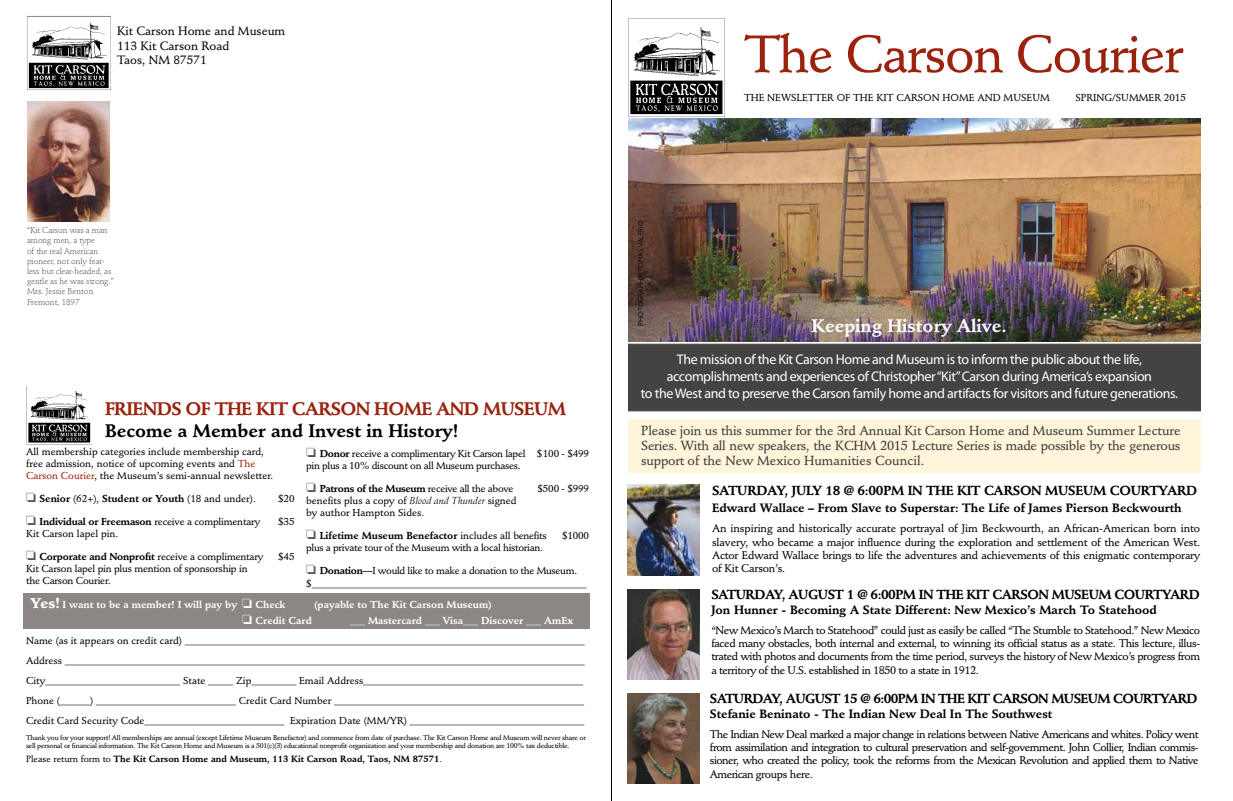
<style>
.page{position:relative;width:1233px;height:801px;background:#fff}
.page>*{position:absolute;margin:0;border:0;box-sizing:border-box;transform-origin:0 0}
.t1{font:500 52px "Stempel Schneidler";letter-spacing:-.03em;color:#9b220c}
.t2{font:700 18px "Stempel Schneidler";letter-spacing:-.04em;color:#9b220c}
.t3{font:700 18px "Stempel Schneidler";color:#000}
.t4{font:700 18px "Stempel Schneidler";color:#fff}
.t5{font:14px/16.8px "Myriad Pro";letter-spacing:-.03em;color:#fff;text-align:center}
.t6{font:500 13px/15px "Stempel Schneidler";color:#3e3a39;text-align:justify}
.t7{font:700 13px "Stempel Schneidler";letter-spacing:-.04em;color:#000}
.t8{font:700 13px "Stempel Schneidler";letter-spacing:-.02em;color:#000}
.t9{font:700 12px "Stempel Schneidler";color:#000}
.t10{font:500 12px/14.4px "Stempel Schneidler";color:#000}
.t11{font:500 11px/13.2px "Stempel Schneidler";letter-spacing:-.04em;color:#000;text-align:justify}
.t12{font:500 10px/20px "Stempel Schneidler";color:#000}
.t13{font:500 10px/12px "Stempel Schneidler";letter-spacing:-.03em;color:#000}
.t14{font:700 10px "Stempel Schneidler";letter-spacing:-.02em;color:#000}
.t15{font:700 10px "Stempel Schneidler";color:#fff}
.t16{font:500 10px/12px "Stempel Schneidler";letter-spacing:-.02em;color:#000}
.t17{font:700 9px "Stempel Schneidler";color:#000}
.t18{font:300 8.5px/10.2px "Stempel Schneidler";letter-spacing:-.01em;color:#3d4042}
.t19{font:500 7px/8.4px "Stempel Schneidler";letter-spacing:-.03em;color:#000}
.t20{font:7px "Gill Sans";color:#000}
.s1{color:#9b220c}
.s2{color:#545555}
.s3{font-weight:500}
.s4{font-weight:700}
.s5{font-weight:400;font-style:italic}
.s6{font-weight:900;font-size:14px}
</style>
<div class="page">
<div style="left:628px;top:419px;width:573px;height:53px;background:#fff5db"></div>
<img style="left:628px;top:118px;width:573px;height:223px">
<div style="left:628px;top:344px;width:573px;height:67px;background:#454342;border:1px solid #454342"></div>
<div style="left:23px;top:593px;width:567px;height:36px;background:#8c8785"></div>
<img style="left:628px;top:18px;width:97px;height:99px">
<hr style="left:611px;top:0;width:1px;height:801px;background:#000">
<img style="left:26px;top:386px;width:66px;height:58px">
<img style="left:628px;top:485px;width:72px;height:90px">
<img style="left:628px;top:589px;width:72px;height:90px">
<img style="left:628px;top:693px;width:72px;height:90px">
<img style="left:27px;top:16px;width:84px;height:74px">
<img style="left:27px;top:102px;width:82px;height:119px">
<p class="t10" style="left:117px;top:24px;width:170px">Kit Carson Home and Museum<br>113 Kit Carson Road<br>Taos, NM 87571</p>
<p class="t18" style="left:27px;top:225px;width:88px">“Kit Carson was a man among men, a type<br>of the real American pioneer, not only fear&shy;less but clear-headed, as gentle as he was strong.”<br>Mrs. Jessie Benton<br>Fremont, 1897</p>
<h2 class="t2" style="left:105px;top:398px;width:463px">Friends of the kit carson h ome and museum</h2>
<h2 class="t3" style="left:105px;top:420px;width:355px">Become a Member and Invest in History!</h2>
<p class="t12" style="left:26px;top:446px;width:249px;line-height:12px">All membership categories include membership card, free admission, notice of upcoming events and <span class="s1">The<br>Carson Courier</span>, the Museum’s semi-annual newsletter.</p>
<p class="t14" style="left:26px;top:493px;width:231px"><span class="s2">□</span> Senior <span class="s3">(62+),</span> Student or Youth <span class="s3">(18 and under).</span></p>
<p class="t12" style="left:278px;top:489px;width:18px">$20</p>
<p class="t14" style="left:26px;top:516px;width:236px"><span class="s2">□</span> Individual or Freemason <span class="s3">receive a complimentary</span></p>
<p class="t12" style="left:278px;top:512px;width:18px">$35</p>
<p class="t12" style="left:26px;top:524px;width:94px">Kit Carson lapel pin.</p>
<p class="t14" style="left:26px;top:551px;width:239px"><span class="s2">□</span> Corporate and Nonprofit <span class="s3">receive a complimentary</span></p>
<p class="t12" style="left:278px;top:547px;width:18px">$45</p>
<p class="t16" style="left:26px;top:563px;width:223px">Kit Carson lapel pin plus mention of sponsorship in the Carson Courier.</p>
<p class="t13" style="left:306px;top:448px;width:285px"><span class="s2">□</span> <span class="s4">Donor</span> receive a complimentary Kit Carson lapel $100 - $499 pin plus a 10% discount on all Museum purchases.</p>
<p class="t14" style="left:306px;top:483px;width:209px"><span class="s2">□</span> Patrons of the Museum <span class="s3">receive all the above</span></p>
<p class="t12" style="left:538px;top:479px;width:53px">$500 - $999</p>
<p class="t12" style="left:306px;top:495px;width:212px;line-height:12px">benefits plus a copy of <span class="s5">Blood and Thunder</span> signed by author Hampton Sides.</p>
<p class="t14" style="left:306px;top:530px;width:242px"><span class="s2">□</span> Lifetime Museum Benefactor <span class="s3">includes all benefits</span></p>
<p class="t12" style="left:562px;top:526px;width:28px">$1000</p>
<p class="t13" style="left:306px;top:542px;width:238px">plus a private tour of the Museum with a local historian.</p>
<p class="t13" style="left:306px;top:565px;width:282px;line-height:13px"><span class="s2">□</span> <span class="s4">Donation</span>—I would like to make a donation to the Museum. $_______________________________________________________</p>
<p class="t15" style="left:30px;top:599px;width:257px"><span class="s6">Yes!</span> I want to be a member! I will pay by □ Check</p>
<p class="t15" style="left:314px;top:599px;width:179px">(payable to The Kit Carson Museum)</p>
<p class="t15" style="left:242px;top:615px;width:71px">□ Credit Card</p>
<p class="t15" style="left:350px;top:615px;width:225px">___ Mastercard ___ Visa___ Discover ___ AmEx</p>
<p class="t12" style="left:26px;top:631px;width:560px">Name (as it appears on credit card) ________________________________________________________________________________ Address ________________________________________________________________________________________________________ City___________________________ State _____ Zip_________ Email Address____________________________________________ Phone (______) ____________________________ Credit Card Number __________________________________________________ Credit Card Security Code____________________________ Expiration Date (MM/YR) ___________________________________</p>
<p class="t19" style="left:26px;top:733px;width:561px">Thank you for your support! All memberships are annual (except Lifetime Museum Benefactor) and commence from date of purchase. The Kit Carson Home and Museum will never share or sell personal or financial information. The Kit Carson Home and Museum is a 501(c)(3) educational nonprofit organization and your membership and donation are 100% tax deductible.</p>
<p class="t17" style="left:26px;top:753px;width:417px"><span class="s3">Please return form to</span> The Kit Carson Home and Museum, 113 Kit Carson Road, Taos, NM 87571<span class="s3">.</span></p>
<p class="t20" style="left:637px;top:326px;width:106px;rotate:-90deg">PHOTOGRAPHY: Tomas Valerio</p>
<h1 class="t1" style="left:745px;top:23px;width:440px">The Carson Courier</h1>
<p class="t12" style="left:744px;top:88px;width:307px">THE NEWSLETTER OF THE KIT CARSON HOME AND MUSEUM</p>
<p class="t12" style="left:1075px;top:88px;width:112px">SPRING/SUMMER 2015</p>
<h2 class="t4" style="left:811px;top:315px;width:197px">Keeping History Alive.</h2>
<p class="t5" style="left:641px;top:351px;width:539px">The mission of the Kit Carson Home and Museum is to inform the public about the life, accomplishments and experiences of Christopher “Kit” Carson during America’s expansion<br>to the West and to preserve the Carson family home and artifacts for visitors and future generations.</p>
<p class="t6" style="left:641px;top:423px;width:541px">Please join us this summer for the 3rd Annual Kit Carson Home and Museum Summer Lecture Series. With all new speakers, the KCHM 2015 Lecture Series is made possible by the generous support of the New Mexico Humanities Council.</p>
<p class="t8" style="left:712px;top:482px;width:487px">Saturday, July 18 @ 6:00pm in the Kit Carson Museum Courtyard</p>
<p class="t9" style="left:712px;top:501px;width:471px">Edward Wallace – From Slave to Superstar: The Life of James Pierson Beckwourth</p>
<p class="t11" style="left:712px;top:522px;width:490px">An inspiring and historically accurate portrayal of Jim Beckwourth, an African-American born into slavery, who became a major influence during the exploration and settlement of the American West.<br>Actor Edward Wallace brings to life the adventures and achievements of this enigmatic contemporary of Kit Carson’s.</p>
<p class="t7" style="left:711px;top:587px;width:490px">Saturday, August 1 @ 6:00pm in the Kit Carson Museum Courtyard</p>
<p class="t9" style="left:711px;top:602px;width:447px">Jon Hunner - Becoming A State Different: New Mexico’s March To Statehood</p>
<p class="t11" style="left:711px;top:624px;width:490px">“New Mexico’s March to Statehood” could just as easily be called “The Stumble to Statehood.” New Mexico faced many obstacles, both internal and external, to winning its official status as a state. This lecture, illus&shy;trated with photos and documents from the time period, surveys the history of New Mexico’s progress from a territory of the U.S. established in 1850 to a state in 1912.</p>
<p class="t7" style="left:710px;top:691px;width:489px">Saturday, August 15 @ 6:00pm in the Kit Carson Museum Courtyard</p>
<p class="t9" style="left:710px;top:706px;width:344px">Stefanie Beninato - The Indian New Deal In The Southwest</p>
<p class="t11" style="left:710px;top:728px;width:490px">The Indian New Deal marked a major change in relations between Native Americans and whites. Policy went from assimilation and integration to cultural preservation and self-government. John Collier, Indian commis&shy;sioner, who created the policy, took the reforms from the Mexican Revolution and applied them to Native American groups here.</p>
</div>
